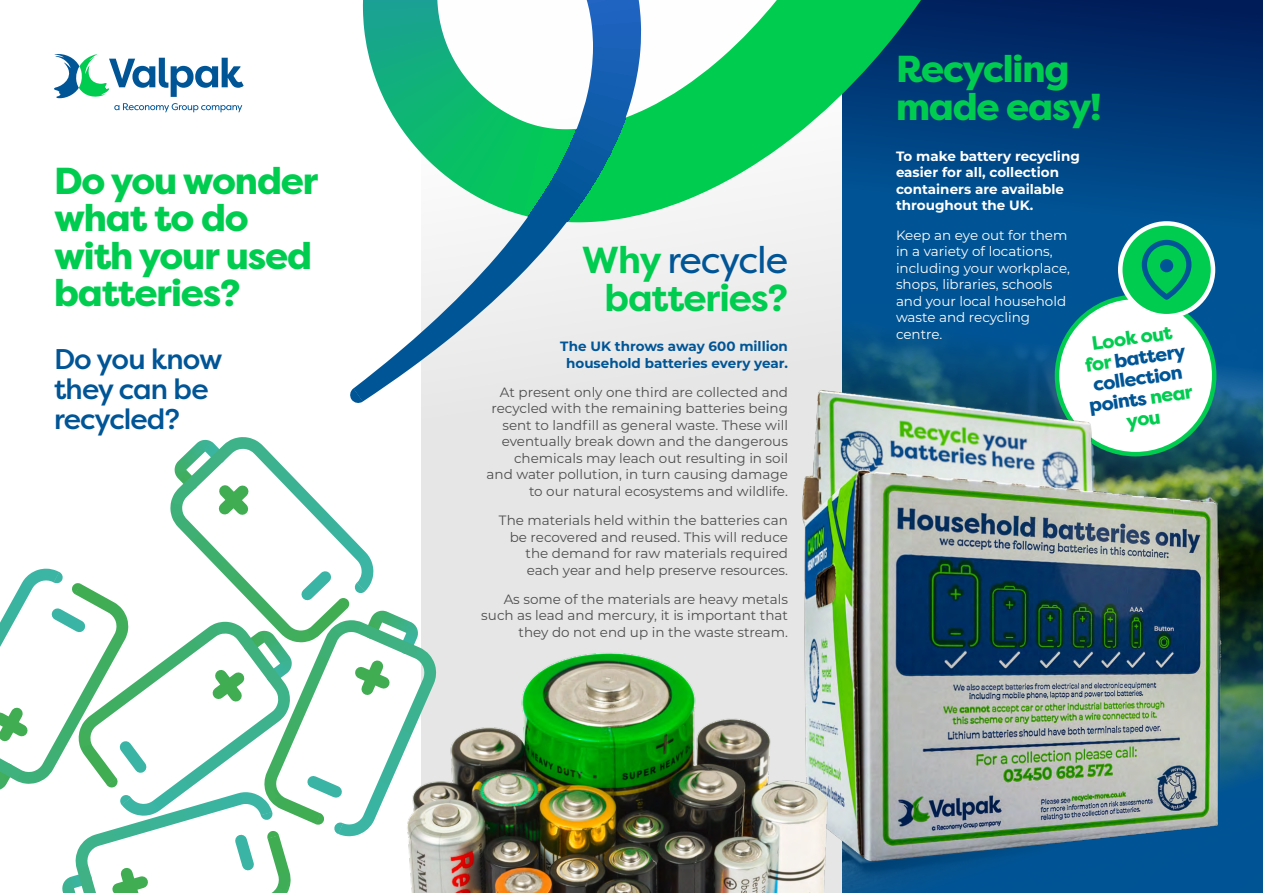
<style>
.page{position:relative;width:1263px;height:893px;background:#fff}
.page>*{position:absolute;margin:0;border:0;box-sizing:border-box;transform-origin:0 0}
.t1{font:800 37.5px/37.5px "Filson Pro";letter-spacing:-.03em;color:#00cd50}
.t2{font:700 37.5px/37.5px "Filson Pro";letter-spacing:-.03em;color:#00cd50;text-align:right}
.t3{font:500 28.5px/30px "Filson Pro";letter-spacing:-.03em;color:#005596}
.t4{font:800 19.2px/20.4px "Filson Pro";color:#005596;text-align:center}
.t5{font:13.5px/16.5px "Montserrat";color:#4d4d4d;text-align:right}
.t6{font:13.5px/16.5px "Montserrat";color:#fff}
.t7{font:700 13.5px/16.5px "Montserrat";color:#fff}
.t8{font:700 13.5px/16.5px "Montserrat";color:#005596;text-align:center}
.s1{font-weight:400;color:#005596}
.s2{color:#00cd50}
</style>
<div class="page">
<div style="left:421px;top:0;width:453px;height:893px;background:#e6e6e6"></div>
<svg style="left:54px;top:54px;width:190px;height:58px"></svg>
<svg style="left:0;top:437px;width:402px;height:456px"></svg>
<svg style="left:842px;top:0;width:421px;height:304px;background:#00457e"></svg>
<img style="left:842px;top:304px;width:421px;height:50px">
<div style="left:1057px;top:297px;width:157px;height:157px;background:#fff;border-radius:50%"></div>
<svg style="left:1120px;top:223px;width:93px;height:93px;background:#13c961"></svg>
<div style="left:1118px;top:221px;width:97px;height:97px;border:4px solid #fff;border-radius:50%"></div>
<img style="left:802px;top:354px;width:461px;height:539px">
<div style="left:1142px;top:240px;width:49px;height:60px;border:5px solid #005596;border-radius:22px"></div>
<div style="left:1160px;top:259px;width:13px;height:13px;background:#005596;border-radius:50%"></div>
<svg style="left:354px;top:0;width:423px;height:402px"></svg>
<svg style="left:350px;top:388px;width:13px;height:15px"></svg>
<img style="left:375px;top:618px;width:488px;height:275px">
<h1 class="t1" style="left:54px;top:163px;width:266px">Do you wonder what to do with your used batteries?</h1>
<h2 class="t3" style="left:54px;top:343px;width:170px">Do you know they can be recycled?</h2>
<h1 class="t2" style="left:582px;top:242px;width:208px">Why <span class="s1">recycle </span>batteries?</h1>
<p class="t8" style="left:560px;top:337px;width:229px">The UK throws away 600 million household batteries every year.</p>
<p class="t5" style="left:486px;top:383px;width:303px">At present only one third are collected and recycled with the remaining batteries being sent to landfill as general waste. These will eventually break down and the dangerous chemicals may leach out resulting in soil and water pollution, in turn causing damage to our natural ecosystems and wildlife.</p>
<p class="t5" style="left:499px;top:512px;width:291px">The materials held within the batteries can be recovered and reused. This will reduce the demand for raw materials required each year and help preserve resources.</p>
<p class="t5" style="left:481px;top:590px;width:308px">As some of the materials are heavy metals such as lead and mercury, it is important that they do not end up in the waste stream.</p>
<h1 class="t1" style="left:896px;top:51px;width:207px">Recycling made easy!</h1>
<p class="t7" style="left:896px;top:147px;width:185px">To make battery recycling easier for all, collection containers are available throughout the UK.</p>
<p class="t6" style="left:896px;top:226px;width:176px">Keep an eye out for them in a variety of locations, including your workplace, shops, libraries, schools and your local household waste and recycling centre.</p>
<h3 class="t4" style="left:1079px;top:335px;width:106px;rotate:-8deg"><span class="s2">Look out for</span> battery collection points <span class="s2">near you</span></h3>
</div>
